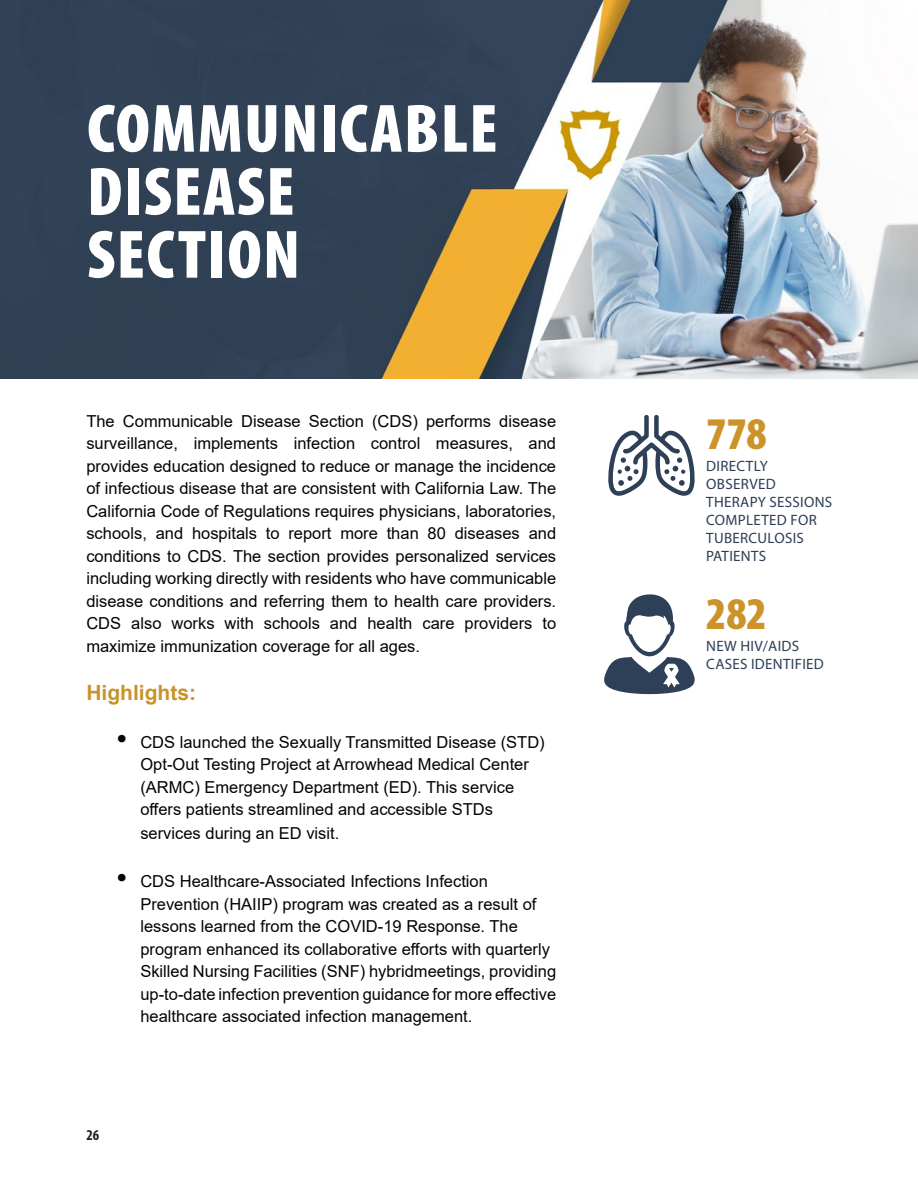
<style>
.page{position:relative;width:918px;height:1188px;background:#fff}
.page>*{position:absolute;margin:0;border:0;box-sizing:border-box;transform-origin:0 0}
.t1{font:900 condensed 69px "Myriad Pro";letter-spacing:.02em;color:#fff}
.t2{font:900 condensed 45.45px "Myriad Pro";color:#cc932a}
.t3{font:700 21px "Arial";color:#c9932b}
.t4{font:16.5px/22.5px "Arial";color:#040503}
.t5{font:15px/18px "Myriad Pro";letter-spacing:.02em;color:#2c3e55}
.t6{font:700 condensed 15px "Myriad Pro";color:#231f20}
.s1{font-family:"Myriad Pro";font-size:36px}
</style>
<div class="page">
<img style="left:0;top:0;width:918px;height:378px">
<svg style="left:604px;top:594px;width:91px;height:100px"></svg>
<svg style="left:608px;top:415px;width:87px;height:81px"></svg>
<p class="t1" style="left:87px;top:84px;width:412px">COMMUNICABLE</p>
<p class="t1" style="left:87px;top:147px;width:209px">DISEASE</p>
<p class="t1" style="left:87px;top:210px;width:215px">SECTION</p>
<p class="t4" style="left:86px;top:410px;width:471px;text-align:justify">The Communicable Disease Section (CDS) performs disease surveillance, implements infection control measures, and provides education designed to reduce or manage the incidence of infectious disease that are consistent with California Law. The California Code of Regulations requires physicians, laboratories, schools, and hospitals to report more than 80 diseases and conditions to CDS. The section provides personalized services including working directly with residents who have communicable disease conditions and referring them to health care providers.<br>CDS also works with schools and health care providers to maximize immunization coverage for all ages.</p>
<p class="t3" style="left:86px;top:678px;width:111px">Highlights:</p>
<p class="t4" style="left:140px;top:731px;width:406px;text-indent:-23px"><span class="s1">•</span> CDS launched the Sexually Transmitted Disease (STD)<br>Opt-Out Testing Project at Arrowhead Medical Center (ARMC) Emergency Department (ED). This service offers patients streamlined and accessible STDs</p>
<p class="t4" style="left:140px;top:822px;width:200px">services during an ED visit.</p>
<p class="t4" style="left:140px;top:870px;width:398px;text-indent:-23px"><span class="s1">•</span> CDS Healthcare-Associated Infections Infection<br>Prevention (HAIIP) program was created as a result of lessons learned from the COVID-19 Response. The</p>
<p class="t4" style="left:140px;top:938px;width:417px">program enhanced its collaborative efforts with quarterly<br>Skilled Nursing Facilities (SNF) hybridmeetings, providing</p>
<p class="t4" style="left:140px;top:983px;width:417px">up-to-date infection prevention guidance for more effective</p>
<p class="t4" style="left:140px;top:1005px;width:333px">healthcare associated infection management.</p>
<p class="t6" style="left:86px;top:1125px;width:14px">26</p>
<p class="t2" style="left:706px;top:405px;width:62px">778</p>
<p class="t5" style="left:706px;top:457px;width:128px">DIRECTLY<br>OBSERVED<br>THERAPY SESSIONS<br>COMPLETED FOR<br>TUBERCULOSIS<br>PATIENTS</p>
<p class="t2" style="left:706px;top:584px;width:62px">282</p>
<p class="t5" style="left:706px;top:636px;width:119px">NEW HIV/AIDS<br>CASES IDENTIFIED</p>
</div>
